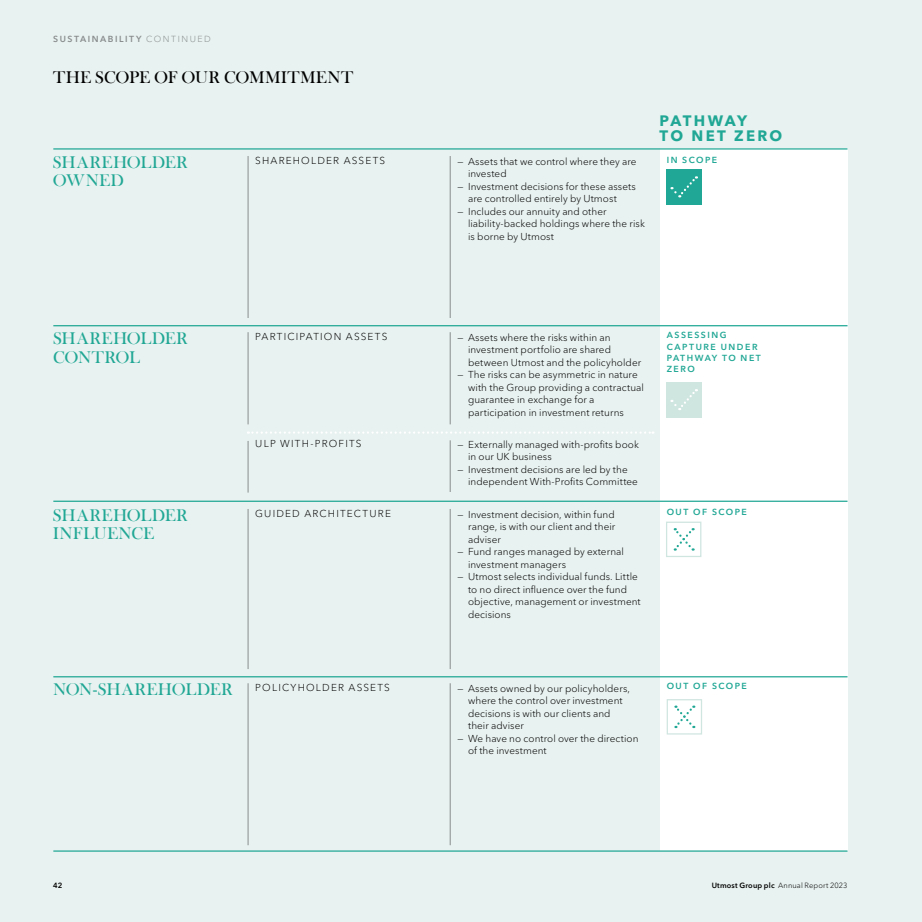
<style>
.page{position:relative;width:922px;height:922px;background:#fff}
.page>*{position:absolute;margin:0;border:0;box-sizing:border-box;transform-origin:0 0}
.t1{font:17.5px/18.8px "Baskerv Old Face SH";letter-spacing:.04em;color:#21a795}
.t2{font:17.5px "Baskerv Old Face SH";letter-spacing:.04em;color:#000}
.t3{font:700 15px/15px "Avenir Next LT Pro";letter-spacing:.145em;color:#21a795}
.t4{font:300 10px/12.5px "Avenir Next LT Pro";letter-spacing:.005em;color:#000}
.t5{font:300 10px "Avenir Next LT Pro";letter-spacing:.12em;color:#000}
.t6{font:600 8.75px/11.2px "Avenir Next LT Pro";letter-spacing:.175em;color:#21a795}
.t7{font:600 8.75px "Avenir Next LT Pro";letter-spacing:.175em;color:#898c8e}
.t8{font:300 7.5px "Avenir Next LT Pro";letter-spacing:.015em;color:#000}
.t9{font:600 7.5px "Avenir Next LT Pro";color:#000}
.s1{font-weight:300}
.s2{font-weight:600}
</style>
<div class="page">
<div style="left:0;top:0;width:921px;height:921px;background:#e8f2f0"></div>
<div style="left:659px;top:148px;width:188px;height:702px;background:#fff"></div>
<hr style="left:53px;top:148px;width:794px;height:1px;background:#21a795">
<hr style="left:53px;top:850px;width:794px;height:1px;background:#21a795">
<hr style="left:248px;top:156px;width:1px;height:162px;background:#898c8e">
<hr style="left:248px;top:683px;width:1px;height:162px;background:#898c8e">
<hr style="left:450px;top:156px;width:1px;height:162px;background:#898c8e">
<hr style="left:450px;top:683px;width:1px;height:162px;background:#898c8e">
<hr style="left:53px;top:500px;width:794px;height:1px;background:#21a795">
<hr style="left:248px;top:509px;width:1px;height:160px;background:#898c8e">
<hr style="left:450px;top:509px;width:1px;height:160px;background:#898c8e">
<hr style="left:53px;top:676px;width:794px;height:1px;background:#21a795">
<hr style="left:53px;top:325px;width:794px;height:1px;background:#21a795">
<svg style="left:248px;top:431px;width:405px;height:2px"></svg>
<hr style="left:248px;top:332px;width:1px;height:92px;background:#898c8e">
<hr style="left:248px;top:441px;width:1px;height:51px;background:#898c8e">
<hr style="left:450px;top:332px;width:1px;height:92px;background:#898c8e">
<hr style="left:450px;top:440px;width:1px;height:52px;background:#898c8e">
<div style="left:665px;top:169px;width:36px;height:35px;background:#21a795"></div>
<svg style="left:671px;top:176px;width:26px;height:21px"></svg>
<div style="left:665px;top:382px;width:36px;height:35px;background:#cfe5e0"></div>
<svg style="left:671px;top:389px;width:26px;height:21px"></svg>
<div style="left:665px;top:521px;width:36px;height:36px;border:1px solid #cfe5e0"></div>
<svg style="left:673px;top:528px;width:21px;height:22px"></svg>
<div style="left:666px;top:699px;width:36px;height:35px;border:1px solid #cfe5e0"></div>
<svg style="left:674px;top:705px;width:20px;height:23px"></svg>
<p class="t7" style="left:53px;top:33px;width:159px">SUSTAINABILITY <span class="s1">CONTINUED</span></p>
<h1 class="t2" style="left:53px;top:68px;width:301px">THE SCOPE OF OUR COMMITMENT</h1>
<h1 class="t1" style="left:53px;top:153px;width:136px">SHAREHOLDER<br>OWNED</h1>
<p class="t5" style="left:255px;top:154px;width:131px">SHAREHOLDER ASSETS</p>
<p class="t4" style="left:468px;top:155px;width:170px;text-indent:-11px">— Assets that we control where they are invested</p>
<p class="t4" style="left:468px;top:180px;width:169px;text-indent:-11px">— Investment decisions for these assets are controlled entirely by Utmost</p>
<p class="t4" style="left:468px;top:205px;width:178px;text-indent:-11px">— Includes our annuity and other liability-backed holdings where the risk is borne by Utmost</p>
<h2 class="t3" style="left:659px;top:113px;width:124px">PATHWAY<br>TO NET ZERO</h2>
<p class="t6" style="left:666px;top:154px;width:52px">IN SCOPE</p>
<h1 class="t1" style="left:53px;top:329px;width:136px">SHAREHOLDER<br>CONTROL</h1>
<h1 class="t1" style="left:53px;top:505px;width:136px">SHAREHOLDER<br>INFLUENCE</h1>
<p class="t5" style="left:255px;top:330px;width:133px">PARTICIPATION ASSETS</p>
<p class="t5" style="left:255px;top:437px;width:108px">ULP WITH-PROFITS</p>
<p class="t4" style="left:468px;top:331px;width:174px;text-indent:-11px">— Assets where the risks within an investment portfolio are shared between Utmost and the policyholder</p>
<p class="t4" style="left:468px;top:368px;width:177px;text-indent:-11px">— The risks can be asymmetric in nature with the Group providing a contractual guarantee in exchange for a participation in investment returns</p>
<p class="t4" style="left:468px;top:438px;width:172px;text-indent:-11px">— Externally managed with-profits book in our UK business</p>
<p class="t4" style="left:468px;top:463px;width:171px;text-indent:-11px">— Investment decisions are led by the independent With-Profits Committee</p>
<p class="t5" style="left:255px;top:507px;width:137px">GUIDED ARCHITECTURE</p>
<p class="t4" style="left:468px;top:507px;width:149px;text-align:justify;text-indent:-11px">— Investment decision, within fund range, is with our client and their adviser</p>
<p class="t4" style="left:468px;top:545px;width:157px;text-indent:-11px">— Fund ranges managed by external investment managers</p>
<p class="t4" style="left:468px;top:570px;width:174px;text-indent:-11px">— Utmost selects individual funds. Little to no direct influence over the fund objective, management or investment decisions</p>
<p class="t6" style="left:666px;top:329px;width:96px">ASSESSING<br>CAPTURE UNDER<br>PATHWAY TO NET<br>ZERO</p>
<p class="t6" style="left:666px;top:506px;width:82px">OUT OF SCOPE</p>
<h1 class="t1" style="left:53px;top:679px;width:181px">NON-SHAREHOLDER</h1>
<p class="t5" style="left:255px;top:681px;width:136px">POLICYHOLDER ASSETS</p>
<p class="t4" style="left:468px;top:682px;width:163px;text-indent:-11px">— Assets owned by our policyholders, where the control over investment decisions is with our clients and their adviser</p>
<p class="t4" style="left:468px;top:732px;width:172px;text-indent:-11px">— We have no control over the direction of the investment</p>
<p class="t6" style="left:666px;top:680px;width:82px">OUT OF SCOPE</p>
<p class="t9" style="left:53px;top:880px;width:11px">42</p>
<p class="t8" style="left:711px;top:881px;width:137px"><span class="s2">Utmost Group plc</span> Annual Report 2023</p>
</div>
